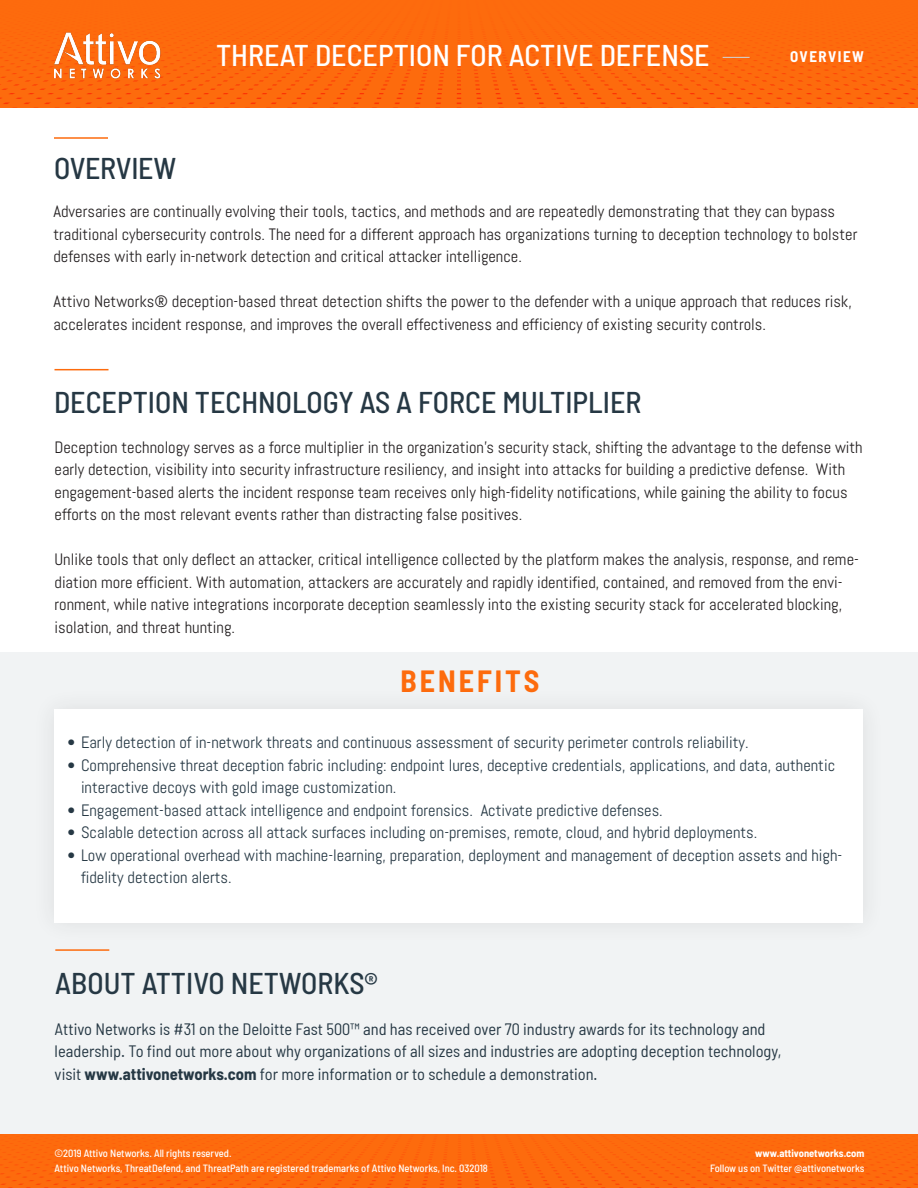
<style>
.page{position:relative;width:918px;height:1188px;background:#fff}
.page>*{position:absolute;margin:0;border:0;box-sizing:border-box;transform-origin:0 0}
.Section_Title{font:500 semi-condensed 30px "Barlow";color:#263844}
.t1{font:500 semi-condensed 30px "Barlow";color:#fff}
.Paragraph_Header{font:700 semi-condensed 30px "Barlow";letter-spacing:.1em;color:#fd6b0d}
.t2{font:16.5px/22.5px "Abel";color:#231f20}
.t3{font:16.5px/22.5px "Abel";color:#263844}
.Subtitle{font:semi-condensed 16.5px "Barlow";color:#263844}
.t4{font:700 semi-condensed 15px "Barlow";letter-spacing:.1em;color:#fff}
.Body_Content{font:500 semi-condensed 10.5px "Barlow";color:#fff}
.Body_Content-2{font:700 semi-condensed 10.5px "Barlow";color:#fff}
.s1{font-weight:700}
</style>
<div class="page">
<div style="left:0;top:652px;width:918px;height:536px;background:#f1f3f4"></div>
<img style="left:0;top:0;width:918px;height:108px">
<img style="left:54px;top:18px;width:108px;height:72px">
<svg style="left:723px;top:57px;width:27px;height:1px"></svg>
<hr style="left:54px;top:137px;width:54px;height:2px;background:#fd6b0d">
<hr style="left:55px;top:369px;width:54px;height:1px;background:#fd6b0d">
<div style="left:54px;top:709px;width:809px;height:213px;background:#fff"></div>
<img style="left:1px;top:1134px;width:917px;height:54px">
<hr style="left:55px;top:949px;width:54px;height:2px;background:#fd6b0d">
<p class="t1" style="left:216px;top:33px;width:495px">THREAT DECEPTION FOR ACTIVE DEFENSE</p>
<p class="t4" style="left:790px;top:45px;width:75px">OVERVIEW</p>
<p class="Section_Title" style="left:54px;top:146px;width:124px">OVERVIEW</p>
<p class="t2" style="left:53px;top:201px;width:805px">Adversaries are continually evolving their tools, tactics, and methods and are repeatedly demonstrating that they can bypass traditional cybersecurity controls. The need for a different approach has organizations turning to deception technology to bolster defenses with early in-network detection and critical attacker intelligence.</p>
<p class="t2" style="left:53px;top:291px;width:800px">Attivo Networks® deception-based threat detection shifts the power to the defender with a unique approach that reduces risk, accelerates incident response, and improves the overall effectiveness and efficiency of existing security controls.</p>
<p class="Section_Title" style="left:54px;top:381px;width:589px">DECEPTION TECHNOLOGY AS A FORCE MULTIPLIER</p>
<p class="t2" style="left:55px;top:436px;width:810px">Deception technology serves as a force multiplier in the organization’s security stack, shifting the advantage to the defense with early detection, visibility into security infrastructure resiliency, and insight into attacks for building a predictive defense. With engagement-based alerts the incident response team receives only high-fidelity notifications, while gaining the ability to focus efforts on the most relevant events rather than distracting false positives.</p>
<p class="t2" style="left:55px;top:548px;width:806px">Unlike tools that only deflect an attacker, critical intelligence collected by the platform makes the analysis, response, and reme&shy;diation more efficient. With automation, attackers are accurately and rapidly identified, contained, and removed from the envi&shy;ronment, while native integrations incorporate deception seamlessly into the existing security stack for accelerated blocking, isolation, and threat hunting.</p>
<p class="Paragraph_Header" style="left:400px;top:660px;width:140px">BENEFITS</p>
<p class="t3" style="left:68px;top:731px;width:683px">• Early detection of in-network threats and continuous assessment of security perimeter controls reliability.</p>
<p class="t3" style="left:81px;top:754px;width:756px;text-indent:-14px">• Comprehensive threat deception fabric including: endpoint lures, deceptive credentials, applications, and data, authentic interactive decoys with gold image customization.</p>
<p class="t3" style="left:68px;top:799px;width:597px">• Engagement-based attack intelligence and endpoint forensics. Activate predictive defenses.</p>
<p class="t3" style="left:68px;top:821px;width:691px">• Scalable detection across all attack surfaces including on-premises, remote, cloud, and hybrid deployments.</p>
<p class="t3" style="left:81px;top:844px;width:763px;text-indent:-14px">• Low operational overhead with machine-learning, preparation, deployment and management of deception assets and high&shy;fidelity detection alerts.</p>
<p class="Section_Title" style="left:55px;top:962px;width:324px">ABOUT ATTIVO NETWORKS®</p>
<p class="Subtitle" style="left:55px;top:1019px;width:712px">Attivo Networks is #31 on the Deloitte Fast 500™ and has received over 70 industry awards for its technology and</p>
<p class="Subtitle" style="left:55px;top:1041px;width:728px">leadership. To find out more about why organizations of all sizes and industries are adopting deception technology,</p>
<p class="Subtitle" style="left:55px;top:1064px;width:544px">visit <span class="s1">www.attivonetworks.com</span> for more information or to schedule a demonstration.</p>
<p class="Body_Content" style="left:55px;top:1146px;width:179px">©2019 Attivo Networks. All rights reserved.</p>
<p class="Body_Content" style="left:55px;top:1161px;width:435px">Attivo Networks, ThreatDefend, and ThreatPath are registered trademarks of Attivo Networks, Inc. 032018</p>
<p class="Body_Content-2" style="left:755px;top:1146px;width:111px">www.attivonetworks.com</p>
<p class="Body_Content" style="left:710px;top:1161px;width:156px">Follow us on Twitter @attivonetworks</p>
</div>
